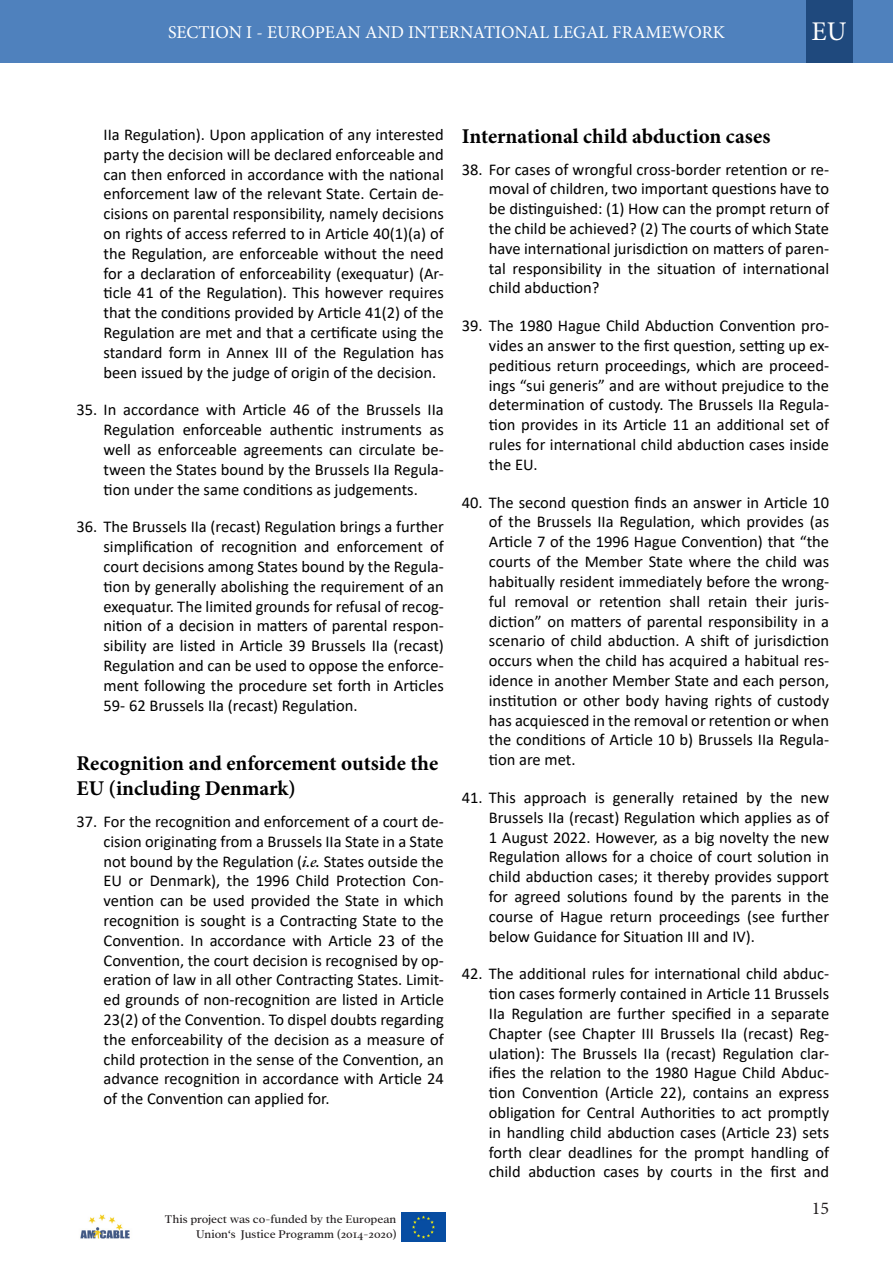
<style>
.page{position:relative;width:893px;height:1263px;background:#fff}
.page>*{position:absolute;margin:0;border:0;box-sizing:border-box;transform-origin:0 0}
.t1{font:27px "Minion Pro";color:#fff}
.Absatzüberschrift_3{font:700 21px/25.2px "Minion Pro";color:#000}
.t2{font:18px "Minion Pro";color:#fff}
.t3{font:18px "Minion Pro";color:#231f20}
.t4{font:16.5px/19.8px "Calibri";color:#000;text-align:justify}
.t5{font:12px/14.4px "Addington CF";letter-spacing:-.005em;color:#231f20;text-align:right}
.s1{font-family:"Addington CF";font-style:italic}
</style>
<div class="page">
<img style="left:401px;top:1212px;width:44px;height:30px">
<img style="left:80px;top:1214px;width:50px;height:25px">
<div style="left:0;top:0;width:893px;height:62px;background:#4f81bd"></div>
<div style="left:806px;top:0;width:47px;height:62px;background:#1f497d"></div>
<p class="t2" style="left:168px;top:20px;width:558px">SECTION I - EUROPEAN AND INTERNATIONAL LEGAL FRAMEWORK</p>
<p class="t1" style="left:812px;top:13px;width:37px">EU</p>
<p class="t4" style="left:104px;top:124px;width:342px">IIa Regulation). Upon application of any interested party the decision will be declared enforceable and can then enforced in accordance with the national enforcement law of the relevant State. Certain de&shy;cisions on parental responsibility, namely decisions on rights of access referred to in Article 40(1)(a) of the Regulation, are enforceable without the need for a declaration of enforceability (exequatur) (Ar&shy;ticle 41 of the Regulation). This however requires that the conditions provided by Article 41(2) of the Regulation are met and that a certificate using the standard form in Annex III of the Regulation has been issued by the judge of origin of the decision.</p>
<p class="t4" style="left:104px;top:400px;width:342px;text-indent:-27px">35. In accordance with Article 46 of the Brussels IIa Regulation enforceable authentic instruments as well as enforceable agreements can circulate be&shy;tween the States bound by the Brussels IIa Regula&shy;tion under the same conditions as judgements.</p>
<p class="t4" style="left:104px;top:517px;width:342px;text-indent:-27px">36. The Brussels IIa (recast) Regulation brings a further simplification of recognition and enforcement of court decisions among States bound by the Regula&shy;tion by generally abolishing the requirement of an exequatur. The limited grounds for refusal of recog&shy;nition of a decision in matters of parental respon&shy;sibility are listed in Article 39 Brussels IIa (recast)<br>Regulation and can be used to oppose the enforce&shy;ment following the procedure set forth in Articles 59- 62 Brussels IIa (recast) Regulation.</p>
<p class="Absatzüberschrift_3" style="left:77px;top:750px;width:363px">Recognition and enforcement outside the<br>EU (including Denmark)</p>
<p class="t4" style="left:104px;top:811px;width:342px;text-indent:-27px">37. For the recognition and enforcement of a court de&shy;cision originating from a Brussels IIa State in a State not bound by the Regulation (<span class="s1">i.e.</span> States outside the EU or Denmark), the 1996 Child Protection Con&shy;vention can be used provided the State in which recognition is sought is a Contracting State to the Convention. In accordance with Article 23 of the Convention, the court decision is recognised by op&shy;eration of law in all other Contracting States. Limit&shy;ed grounds of non-recognition are listed in Article 23(2) of the Convention. To dispel doubts regarding the enforceability of the decision as a measure of child protection in the sense of the Convention, an advance recognition in accordance with Article 24 of the Convention can applied for.</p>
<p class="t5" style="left:165px;top:1212px;width:233px">This project was co-funded by the European<br>Union‘s Justice Programm (2014-2020)</p>
<p class="Absatzüberschrift_3" style="left:462px;top:123px;width:310px">International child abduction cases</p>
<p class="t4" style="left:489px;top:159px;width:342px;text-indent:-27px">38. For cases of wrongful cross-border retention or re&shy;moval of children, two important questions have to be distinguished: (1) How can the prompt return of the child be achieved? (2) The courts of which State have international jurisdiction on matters of paren&shy;tal responsibility in the situation of international child abduction?</p>
<p class="t4" style="left:489px;top:315px;width:342px;text-indent:-27px">39. The 1980 Hague Child Abduction Convention pro&shy;vides an answer to the first question, setting up ex&shy;peditious return proceedings, which are proceed&shy;ings “sui generis” and are without prejudice to the determination of custody. The Brussels IIa Regula&shy;tion provides in its Article 11 an additional set of rules for international child abduction cases inside the EU.</p>
<p class="t4" style="left:489px;top:492px;width:342px;text-indent:-27px">40. The second question finds an answer in Article 10 of the Brussels IIa Regulation, which provides (as Article 7 of the 1996 Hague Convention) that “the courts of the Member State where the child was habitually resident immediately before the wrong&shy;ful removal or retention shall retain their juris&shy;diction” on matters of parental responsibility in a scenario of child abduction. A shift of jurisdiction occurs when the child has acquired a habitual res&shy;idence in another Member State and each person, institution or other body having rights of custody has acquiesced in the removal or retention or when the conditions of Article 10 b) Brussels IIa Regula&shy;tion are met.</p>
<p class="t4" style="left:489px;top:787px;width:342px;text-indent:-27px">41. This approach is generally retained by the new Brussels IIa (recast) Regulation which applies as of 1 August 2022. However, as a big novelty the new Regulation allows for a choice of court solution in child abduction cases; it thereby provides support for agreed solutions found by the parents in the course of Hague return proceedings (see further below Guidance for Situation III and IV).</p>
<p class="t4" style="left:489px;top:963px;width:342px;text-indent:-27px">42. The additional rules for international child abduc&shy;tion cases formerly contained in Article 11 Brussels IIa Regulation are further specified in a separate Chapter (see Chapter III Brussels IIa (recast) Reg&shy;ulation): The Brussels IIa (recast) Regulation clar&shy;ifies the relation to the 1980 Hague Child Abduc&shy;tion Convention (Article 22), contains an express obligation for Central Authorities to act promptly in handling child abduction cases (Article 23) sets forth clear deadlines for the prompt handling of child abduction cases by courts in the first and</p>
<p class="t3" style="left:812px;top:1196px;width:19px">15</p>
</div>
